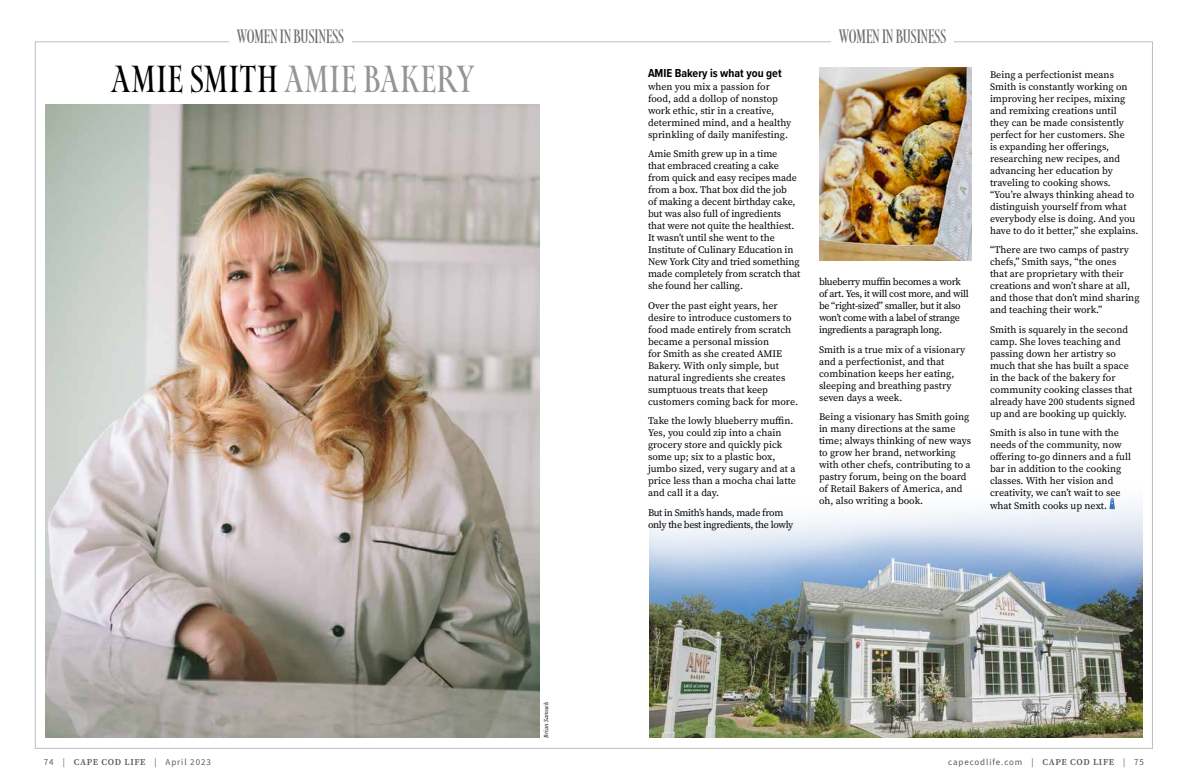
<style>
.page{position:relative;width:1188px;height:783px;background:#fff}
.page>*{position:absolute;margin:0;border:0;box-sizing:border-box;transform-origin:0 0}
.t1{font:condensed 35px "Map Roman";letter-spacing:.015em;color:#939598}
.t2{font:extra-condensed 18px "Map Roman";color:#6d6e71}
.t3{font:700 12px "Proxima Nova Cond";color:#000}
.t4{font:10px/12px "Source Serif 4";color:#000}
.t5{font:10px/12px "Source Serif 4";letter-spacing:-.03em;color:#000}
.t6{font:9px "Source Sans 3";letter-spacing:.1em;color:#58595b}
.t7{font:9px "Source Sans 3";letter-spacing:.1em;color:#5a5b5d}
.t8{font:italic 6px "Source Serif 4";color:#000}
.s1{color:#000}
.s2{color:#58595b}
.s3{font-family:"Source Serif 4";font-weight:600}
.s4{font-family:"Source Serif 4";font-weight:600;color:#5a5b5d}
.s5{color:#5a5b5d}
</style>
<div class="page">
<img style="left:45px;top:105px;width:495px;height:633px">
<img style="left:819px;top:67px;width:153px;height:193px">
<img style="left:649px;top:497px;width:494px;height:241px">
<svg style="left:1109px;top:498px;width:6px;height:11px"></svg>
<h2 class="t2" style="left:237px;top:22px;width:109px">WOMEN IN BUSINESS</h2>
<h2 class="t2" style="left:839px;top:22px;width:109px">WOMEN IN BUSINESS</h2>
<p class="t3" style="left:648px;top:64px;width:135px">AMIE Bakery is what you get</p>
<p class="t4" style="left:648px;top:80px;width:145px">when you mix a passion for food, add a dollop of nonstop work ethic, stir in a creative, determined mind, and a healthy sprinkling of daily manifesting.</p>
<p class="t4" style="left:648px;top:148px;width:154px">Amie Smith grew up in a time<br>that embraced creating a cake from quick and easy recipes made from a box. That box did the job<br>of making a decent birthday cake, but was also full of ingredients that were not quite the healthiest.<br>It wasn’t until she went to the<br>Institute of Culinary Education in<br>New York City and tried something made completely from scratch that she found her calling.</p>
<p class="t4" style="left:648px;top:299px;width:152px">Over the past eight years, her desire to introduce customers to food made entirely from scratch became a personal mission<br>for Smith as she created AMIE<br>Bakery. With only simple, but natural ingredients she creates sumptuous treats that keep customers coming back for more.</p>
<p class="t4" style="left:648px;top:415px;width:150px">Take the lowly blueberry muffin.<br>Yes, you could zip into a chain grocery store and quickly pick some up; six to a plastic box, jumbo sized, very sugary and at a price less than a mocha chai latte and call it a day.</p>
<p class="t5" style="left:648px;top:506px;width:147px">But in Smith’s hands, made from only the best ingredients, the lowly</p>
<h1 class="t1" style="left:111px;top:50px;width:365px"><span class="s1">AMIE SMITH</span> AMIE BAKERY</h1>
<p class="t5" style="left:819px;top:276px;width:151px">blueberry muffin becomes a work of art. Yes, it will cost more, and will be “right-sized” smaller, but it also won’t come with a label of strange ingredients a paragraph long.</p>
<p class="t4" style="left:819px;top:343px;width:148px">Smith is a true mix of a visionary and a perfectionist, and that combination keeps her eating, sleeping and breathing pastry seven days a week.</p>
<p class="t4" style="left:819px;top:411px;width:154px">Being a visionary has Smith going in many directions at the same time; always thinking of new ways to grow her brand, networking with other chefs, contributing to a pastry forum, being on the board of Retail Bakers of America, and oh, also writing a book.</p>
<p class="t4" style="left:990px;top:68px;width:150px">Being a perfectionist means<br>Smith is constantly working on improving her recipes, mixing and remixing creations until they can be made consistently perfect for her customers. She<br>is expanding her offerings, researching new recipes, and advancing her education by traveling to cooking shows. “You’re always thinking ahead to distinguish yourself from what everybody else is doing. And you have to do it better,” she explains.</p>
<p class="t4" style="left:990px;top:244px;width:151px">“There are two camps of pastry chefs,” Smith says, “the ones<br>that are proprietary with their creations and won’t share at all, and those that don’t mind sharing and teaching their work.”</p>
<p class="t4" style="left:990px;top:323px;width:147px">Smith is squarely in the second camp. She loves teaching and passing down her artistry so much that she has built a space in the back of the bakery for community cooking classes that already have 200 students signed up and are booking up quickly.</p>
<p class="t4" style="left:990px;top:427px;width:143px">Smith is also in tune with the needs of the community, now offering to-go dinners and a full bar in addition to the cooking classes. With her vision and creativity, we can’t wait to see</p>
<p class="t4" style="left:990px;top:500px;width:119px">what Smith cooks up next.</p>
<p class="t8" style="left:542px;top:738px;width:38px;rotate:-90deg">Brian Samuels</p>
<p class="t7" style="left:44px;top:756px;width:168px">74 <span class="s2">|</span> <span class="s3">CAPE COD LIFE</span> | April 2023</p>
<p class="t6" style="left:948px;top:756px;width:197px">capecodlife.com | <span class="s4">CAPE COD LIFE</span> <span class="s5">| 75</span></p>
</div>
